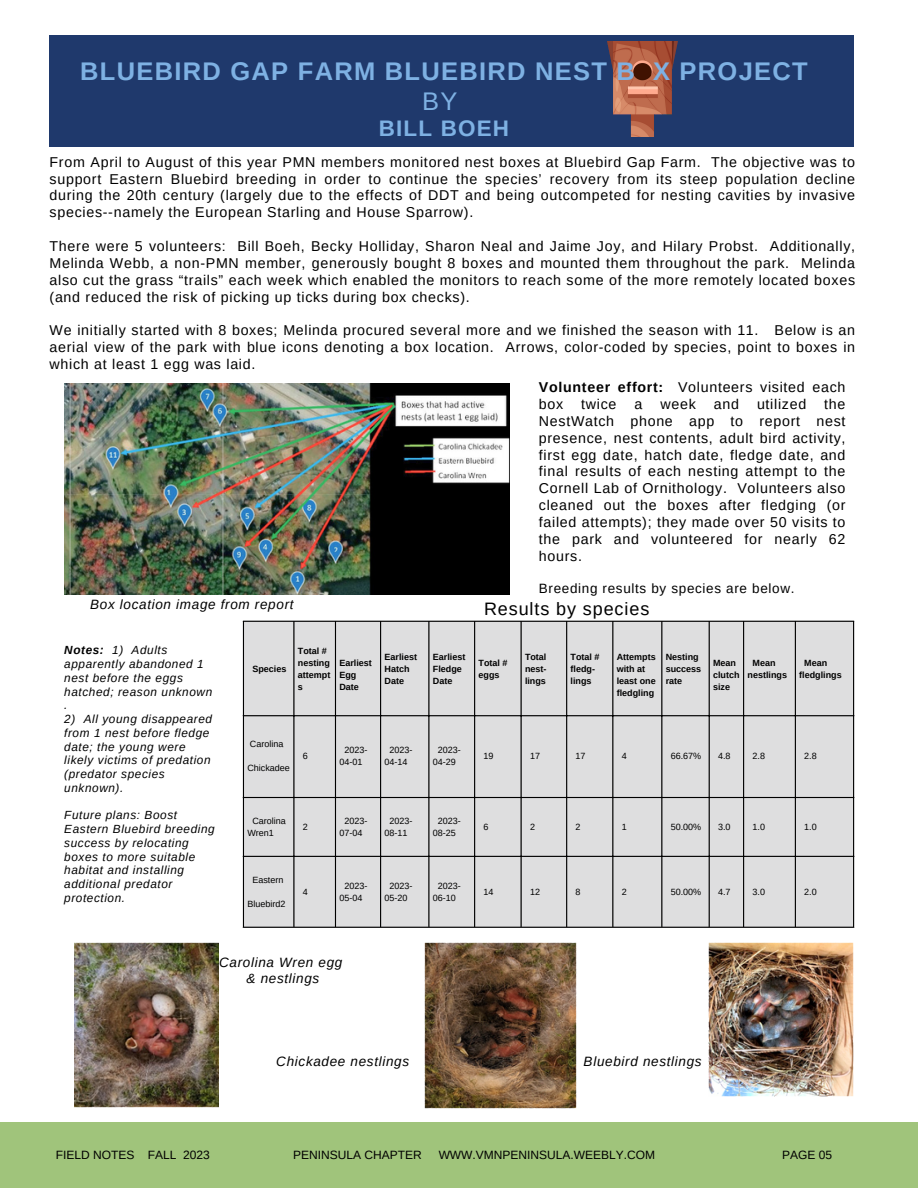
<style>
.page{position:relative;width:918px;height:1188px;background:#fff}
.page>*{position:absolute;margin:0;border:0;box-sizing:border-box;transform-origin:0 0}
.t1{font:700 25.5px "Arimo";letter-spacing:.05em;color:#7eb1e3}
.t2{font:25.5px "Arimo";color:#7eb1e3}
.t3{font:700 22.5px "Arimo";letter-spacing:.05em;color:#7eb1e3}
.t4{font:18px "Arimo";letter-spacing:.05em;color:#000}
.t5{font:14.25px/16.8px "Arimo";letter-spacing:.05em;color:#000;text-align:justify}
.t6{font:italic 13.5px "Arimo";letter-spacing:.05em;color:#000}
.t7{font:13.5px "Arimo";letter-spacing:.05em;color:#000}
.t8{font:12px "Arimo";color:#000}
.t9{font:italic 11.85px/13.8px "Arimo";letter-spacing:.05em;color:#000}
.t10{font:700 9px/12px "Arimo";color:#000}
.t11{font:9px/12px "Arimo";color:#000;text-align:center}
.s1{font-weight:700}
</style>
<div class="page">
<div style="left:0;top:1123px;width:918px;height:65px;background:#a0c47b"></div>
<div style="left:50px;top:35px;width:804px;height:112px;background:#1f396c"></div>
<img style="left:64px;top:384px;width:446px;height:210px">
<div style="left:244px;top:622px;width:609px;height:305px;background:#dededf"></div>
<hr style="left:243px;top:622px;width:1px;height:305px;background:#000">
<hr style="left:293px;top:622px;width:2px;height:305px;background:#000">
<hr style="left:335px;top:622px;width:1px;height:305px;background:#000">
<hr style="left:380px;top:622px;width:1px;height:305px;background:#000">
<hr style="left:428px;top:622px;width:1px;height:305px;background:#000">
<hr style="left:474px;top:622px;width:1px;height:305px;background:#000">
<hr style="left:521px;top:622px;width:1px;height:305px;background:#000">
<hr style="left:566px;top:622px;width:1px;height:305px;background:#000">
<hr style="left:612px;top:622px;width:1px;height:305px;background:#000">
<hr style="left:661px;top:622px;width:1px;height:305px;background:#000">
<hr style="left:709px;top:622px;width:1px;height:305px;background:#000">
<hr style="left:743px;top:622px;width:1px;height:305px;background:#000">
<hr style="left:795px;top:622px;width:1px;height:305px;background:#000">
<hr style="left:853px;top:622px;width:1px;height:305px;background:#000">
<hr style="left:243px;top:621px;width:611px;height:1px;background:#000">
<hr style="left:243px;top:715px;width:611px;height:1px;background:#000">
<hr style="left:243px;top:797px;width:611px;height:1px;background:#000">
<hr style="left:243px;top:856px;width:611px;height:1px;background:#000">
<hr style="left:243px;top:927px;width:611px;height:1px;background:#000">
<img style="left:74px;top:942px;width:144px;height:166px">
<img style="left:424px;top:942px;width:152px;height:167px">
<img style="left:709px;top:942px;width:145px;height:154px">
<img style="left:607px;top:42px;width:71px;height:94px">
<p class="t1" style="left:80px;top:57px;width:729px">BLUEBIRD GAP FARM BLUEBIRD NEST B X PROJECT</p>
<p class="t2" style="left:422px;top:87px;width:37px">BY</p>
<p class="t3" style="left:379px;top:116px;width:132px">BILL BOEH</p>
<p class="t5" style="left:50px;top:153px;width:807px">From April to August of this year PMN members monitored nest boxes at Bluebird Gap Farm. The objective was to support Eastern Bluebird breeding in order to continue the species’ recovery from its steep population decline during the 20th century (largely due to the effects of DDT and being outcompeted for nesting cavities by invasive species--namely the European Starling and House Sparrow).</p>
<p class="t5" style="left:50px;top:238px;width:807px">There were 5 volunteers: Bill Boeh, Becky Holliday, Sharon Neal and Jaime Joy, and Hilary Probst. Additionally, Melinda Webb, a non-PMN member, generously bought 8 boxes and mounted them throughout the park. Melinda also cut the grass “trails” each week which enabled the monitors to reach some of the more remotely located boxes (and reduced the risk of picking up ticks during box checks).</p>
<p class="t5" style="left:50px;top:322px;width:807px">We initially started with 8 boxes; Melinda procured several more and we finished the season with 11. Below is an aerial view of the park with blue icons denoting a box location. Arrows, color-coded by species, point to boxes in which at least 1 egg was laid.</p>
<p class="t6" style="left:90px;top:597px;width:205px">Box location image from report</p>
<p class="t5" style="left:539px;top:379px;width:308px"><span class="s1">Volunteer effort:</span> Volunteers visited each box</p>
<p class="t5" style="left:539px;top:396px;width:308px;text-indent:285px">the NestWatch phone app to report nest presence, nest contents, adult bird activity, first egg date, hatch date, fledge date, and final results of each nesting attempt to the Cornell Lab of Ornithology. Volunteers also cleaned out the boxes after fledging (or failed attempts); they made over 50 visits to the park and volunteered for nearly 62 hours.</p>
<p class="t7" style="left:539px;top:581px;width:257px">Breeding results by species are below.</p>
<p class="t4" style="left:484px;top:599px;width:167px">Results by species</p>
<p class="t5" style="left:581px;top:396px;width:37px">twice</p>
<p class="t5" style="left:635px;top:396px;width:9px">a</p>
<p class="t5" style="left:660px;top:396px;width:37px">week</p>
<p class="t5" style="left:714px;top:396px;width:27px">and</p>
<p class="t5" style="left:757px;top:396px;width:51px">utilized</p>
<p class="t9" style="left:64px;top:643px;width:150px"><span class="s1">Notes:</span> 1) Adults apparently abandoned 1 nest before the eggs hatched; reason unknown</p>
<p class="t9" style="left:64px;top:698px;width:5px">.</p>
<p class="t9" style="left:64px;top:712px;width:149px">2) All young disappeared from 1 nest before fledge date; the young were likely victims of predation (predator species unknown).</p>
<p class="t9" style="left:64px;top:808px;width:152px">Future plans: Boost<br>Eastern Bluebird breeding success by relocating boxes to more suitable habitat and installing additional predator protection.</p>
<p class="t10" style="left:252px;top:663px;width:35px">Species</p>
<p class="t10" style="left:298px;top:645px;width:34px">Total # nesting attempt s</p>
<p class="t10" style="left:339px;top:657px;width:34px">Earliest<br>Egg<br>Date</p>
<p class="t10" style="left:385px;top:651px;width:34px">Earliest<br>Hatch<br>Date</p>
<p class="t10" style="left:433px;top:651px;width:34px">Earliest<br>Fledge<br>Date</p>
<p class="t10" style="left:479px;top:657px;width:30px">Total # eggs</p>
<p class="t10" style="left:525px;top:651px;width:23px;text-align:justify">Total nest&shy;lings</p>
<p class="t10" style="left:571px;top:651px;width:30px">Total # fledg&shy;lings</p>
<p class="t10" style="left:617px;top:651px;width:40px">Attempts with at least one fledgling</p>
<p class="t10" style="left:666px;top:651px;width:37px">Nesting success rate</p>
<p class="t10" style="left:713px;top:657px;width:28px">Mean clutch size</p>
<p class="t10" style="left:748px;top:657px;width:41px;text-indent:5px">Mean nestlings</p>
<p class="t10" style="left:799px;top:657px;width:44px;text-indent:5px">Mean fledglings</p>
<p class="t11" style="left:250px;top:738px;width:35px">Carolina</p>
<p class="t11" style="left:247px;top:762px;width:44px">Chickadee</p>
<p class="t11" style="left:303px;top:750px;width:7px">6</p>
<p class="t11" style="left:339px;top:744px;width:30px">2023-<br>04-01</p>
<p class="t11" style="left:385px;top:744px;width:30px">2023-<br>04-14</p>
<p class="t11" style="left:433px;top:744px;width:30px">2023-<br>04-29</p>
<p class="t11" style="left:484px;top:750px;width:12px">19</p>
<p class="t11" style="left:530px;top:750px;width:12px">17</p>
<p class="t11" style="left:576px;top:750px;width:12px">17</p>
<p class="t11" style="left:622px;top:750px;width:7px">4</p>
<p class="t11" style="left:671px;top:750px;width:32px">66.67%</p>
<p class="t11" style="left:718px;top:750px;width:14px">4.8</p>
<p class="t11" style="left:753px;top:750px;width:14px">2.8</p>
<p class="t11" style="left:804px;top:750px;width:14px">2.8</p>
<p class="t11" style="left:247px;top:815px;width:40px;text-align:left;text-indent:5px">Carolina<br>Wren1</p>
<p class="t11" style="left:303px;top:821px;width:7px">2</p>
<p class="t11" style="left:339px;top:815px;width:30px">2023-<br>07-04</p>
<p class="t11" style="left:385px;top:815px;width:30px">2023-<br>08-11</p>
<p class="t11" style="left:433px;top:815px;width:30px">2023-<br>08-25</p>
<p class="t11" style="left:484px;top:821px;width:7px">6</p>
<p class="t11" style="left:530px;top:821px;width:7px">2</p>
<p class="t11" style="left:576px;top:821px;width:7px">2</p>
<p class="t11" style="left:622px;top:821px;width:7px">1</p>
<p class="t11" style="left:671px;top:821px;width:32px">50.00%</p>
<p class="t11" style="left:718px;top:821px;width:14px">3.0</p>
<p class="t11" style="left:753px;top:821px;width:14px">1.0</p>
<p class="t11" style="left:804px;top:821px;width:14px">1.0</p>
<p class="t11" style="left:252px;top:874px;width:32px">Eastern</p>
<p class="t11" style="left:247px;top:898px;width:40px">Bluebird2</p>
<p class="t11" style="left:303px;top:886px;width:7px">4</p>
<p class="t11" style="left:339px;top:880px;width:30px">2023-<br>05-04</p>
<p class="t11" style="left:385px;top:880px;width:30px">2023-<br>05-20</p>
<p class="t11" style="left:433px;top:880px;width:30px">2023-<br>06-10</p>
<p class="t11" style="left:484px;top:886px;width:12px">14</p>
<p class="t11" style="left:530px;top:886px;width:12px">12</p>
<p class="t11" style="left:576px;top:886px;width:7px">8</p>
<p class="t11" style="left:622px;top:886px;width:7px">2</p>
<p class="t11" style="left:671px;top:886px;width:32px">50.00%</p>
<p class="t11" style="left:718px;top:886px;width:14px">4.7</p>
<p class="t11" style="left:753px;top:886px;width:14px">3.0</p>
<p class="t11" style="left:804px;top:886px;width:14px">2.0</p>
<p class="t6" style="left:219px;top:955px;width:125px">Carolina Wren egg</p>
<p class="t6" style="left:247px;top:971px;width:74px">&amp; nestlings</p>
<p class="t6" style="left:276px;top:1053px;width:134px">Chickadee nestlings</p>
<p class="t6" style="left:584px;top:1053px;width:120px">Bluebird nestlings</p>
<p class="t8" style="left:56px;top:1148px;width:156px">FIELD NOTES FALL 2023</p>
<p class="t8" style="left:293px;top:1148px;width:130px">PENINSULA CHAPTER</p>
<p class="t8" style="left:439px;top:1148px;width:218px">WWW.VMNPENINSULA.WEEBLY.COM</p>
<p class="t8" style="left:782px;top:1148px;width:51px">PAGE 05</p>
</div>
